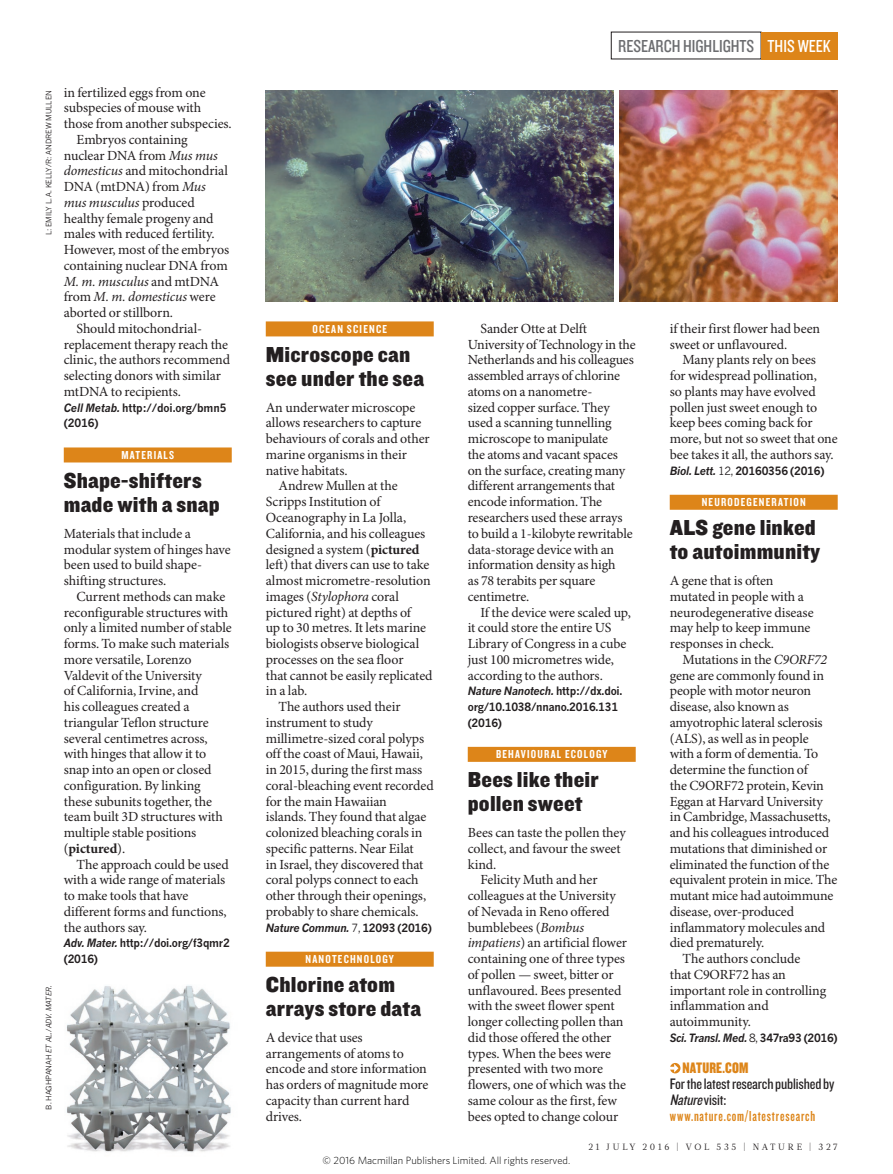
<style>
.page{position:relative;width:893px;height:1174px;background:#fff}
.page>*{position:absolute;margin:0;border:0;box-sizing:border-box;transform-origin:0 0}
.RES_HIGH_HEAD_15{font:22.5px/23.7px "Knockout 71 Full Middlewt";letter-spacing:.01em;color:#231f20}
.t1{font:18px "Knockout 29 Junior Ltweight";color:#6c6d70}
.WEB_BOX_TEXT{font:15.75px/15.8px "Knockout 29 Junior Ltweight";letter-spacing:-.01em;color:#231f20}
.WEB_BOX_NATURE{font:15.75px "Knockout 69 Full Liteweight";letter-spacing:.01em;color:#dd8519}
.WEB_BOX_URL{font:15px "Knockout 48 Featherweight";letter-spacing:.055em;color:#dd8519}
.BODY_TEXT_R_L_INDENT{font:13.95px/15.8px "Minion Pro";letter-spacing:-.01em;color:#231f20}
.BODY_TEXT_R_L_1ST_PA{font:13.95px/15.8px "Minion Pro";letter-spacing:-.01em;color:#231f20}
.BRIEFS_SUBJECT_STRAP{font:12px "Knockout 49 Liteweight";letter-spacing:.1em;color:#fff}
.BRIEFS_PAPER{font:700 11.25px/15.8px "News Gothic MTOT";letter-spacing:-.02em;color:#231f20;scale:.95 1}
.BRIEFS_PAPER-2{font:italic 700 11.25px "News Gothic MTOT";letter-spacing:-.02em;color:#231f20;scale:.95 1}
.t2{font:300 10.5px "Whitney";color:#000}
.t3{font:9px "Glosa Math";letter-spacing:.3em;color:#231f20}
.PIC_CREDIT{font:7.5px "News Gothic MTOT";color:#231f20}
.PIC_CREDIT-2{font:italic 7.5px "News Gothic MTOT";color:#231f20}
.s1{font-style:normal}
.s2{font-style:italic}
.s3{font-weight:700}
.s4{color:#fff}
.s5{font-weight:400;font-style:normal}
.s6{font-weight:400}
</style>
<div class="page">
<img style="left:66px;top:985px;width:165px;height:167px">
<svg style="left:670px;top:1063px;width:10px;height:10px"></svg>
<svg style="left:670px;top:1063px;width:8px;height:9px"></svg>
<img style="left:620px;top:90px;width:218px;height:211px">
<img style="left:266px;top:90px;width:348px;height:211px">
<div style="left:64px;top:447px;width:168px;height:15px;background:#dd8519"></div>
<div style="left:266px;top:951px;width:168px;height:15px;background:#dd8519"></div>
<div style="left:266px;top:321px;width:168px;height:15px;background:#dd8519"></div>
<div style="left:670px;top:495px;width:168px;height:15px;background:#dd8519"></div>
<div style="left:468px;top:747px;width:168px;height:15px;background:#dd8519"></div>
<div style="left:761px;top:32px;width:77px;height:27px;background:#dd8519"></div>
<p class="PIC_CREDIT" style="left:44px;top:235px;width:147px;rotate:-90deg">L: EMILY L. A. KELLY/R: ANDREW MULLEN</p>
<p class="PIC_CREDIT-2" style="left:44px;top:1109px;width:125px;rotate:-90deg"><span class="s1">B. HAGHPANAH</span> ET AL.<span class="s1">/</span>ADV. MATER.</p>
<p class="BODY_TEXT_R_L_INDENT" style="left:64px;top:85px;width:169px">in fertilized eggs from one subspecies of mouse with those from another subspecies.</p>
<p class="BODY_TEXT_R_L_INDENT" style="left:64px;top:132px;width:167px;text-indent:13px">Embryos containing nuclear DNA from <span class="s2">Mus mus domesticus</span> and mitochondrial<br>DNA (mtDNA) from <span class="s2">Mus mus musculus</span> produced healthy female progeny and males with reduced fertility.<br>However, most of the embryos containing nuclear DNA from<br><span class="s2">M. m. musculus</span> and mtDNA from <span class="s2">M. m. domesticus</span> were aborted or stillborn.</p>
<p class="BODY_TEXT_R_L_INDENT" style="left:64px;top:321px;width:168px;text-indent:13px">Should mitochondrial&shy;replacement therapy reach the clinic, the authors recommend selecting donors with similar mtDNA to recipients.</p>
<p class="BRIEFS_PAPER" style="left:64px;top:399px;width:173px"><span class="s2">Cell Metab.</span> http://doi.org/bmn5 (2016)</p>
<p class="BRIEFS_SUBJECT_STRAP" style="left:121px;top:447px;width:54px">MATERIALS</p>
<p class="RES_HIGH_HEAD_15" style="left:64px;top:468px;width:158px">Shape-shifters made with a snap</p>
<p class="BODY_TEXT_R_L_1ST_PA" style="left:64px;top:526px;width:169px">Materials that include a modular system of hinges have been used to build shape&shy;shifting structures.</p>
<p class="BODY_TEXT_R_L_INDENT" style="left:64px;top:589px;width:169px;text-indent:13px">Current methods can make reconfigurable structures with only a limited number of stable forms. To make such materials more versatile, Lorenzo<br>Valdevit of the University<br>of California, Irvine, and<br>his colleagues created a triangular Teflon structure several centimetres across, with hinges that allow it to snap into an open or closed configuration. By linking these subunits together, the team built 3D structures with multiple stable positions (<span class="s3">pictured</span>).</p>
<p class="BODY_TEXT_R_L_INDENT" style="left:64px;top:857px;width:167px;text-indent:13px">The approach could be used with a wide range of materials to make tools that have different forms and functions, the authors say.</p>
<p class="BRIEFS_PAPER" style="left:64px;top:935px;width:176px"><span class="s2">Adv. Mater.</span> http://doi.org/f3qmr2 (2016)</p>
<p class="t1" style="left:618px;top:34px;width:214px">RESEARCH HIGHLIGHTS <span class="s4">THIS WEEK</span></p>
<p class="BRIEFS_SUBJECT_STRAP" style="left:312px;top:321px;width:76px">OCEAN SCIENCE</p>
<p class="RES_HIGH_HEAD_15" style="left:266px;top:342px;width:160px">Microscope can see under the sea</p>
<p class="BODY_TEXT_R_L_1ST_PA" style="left:266px;top:400px;width:165px">An underwater microscope allows researchers to capture behaviours of corals and other marine organisms in their native habitats.</p>
<p class="BODY_TEXT_R_L_INDENT" style="left:266px;top:479px;width:168px;text-indent:13px">Andrew Mullen at the<br>Scripps Institution of<br>Oceanography in La Jolla,<br>California, and his colleagues designed a system (<span class="s3">pictured </span>left) that divers can use to take almost micrometre-resolution images (<span class="s2">Stylophora</span> coral pictured right) at depths of<br>up to 30 metres. It lets marine biologists observe biological processes on the sea floor<br>that cannot be easily replicated in a lab.</p>
<p class="BODY_TEXT_R_L_INDENT" style="left:266px;top:699px;width:169px;text-indent:13px">The authors used their instrument to study millimetre-sized coral polyps off the coast of Maui, Hawaii, in 2015, during the first mass coral-bleaching event recorded for the main Hawaiian<br>islands. They found that algae colonized bleaching corals in specific patterns. Near Eilat<br>in Israel, they discovered that coral polyps connect to each other through their openings, probably to share chemicals.</p>
<p class="BRIEFS_PAPER-2" style="left:266px;top:920px;width:176px">Nature Commun. <span class="s5">7,</span> <span class="s1">12093 (2016)</span></p>
<p class="BRIEFS_SUBJECT_STRAP" style="left:306px;top:951px;width:90px">NANOTECHNOLOGY</p>
<p class="RES_HIGH_HEAD_15" style="left:266px;top:972px;width:157px">Chlorine atom arrays store data</p>
<p class="BODY_TEXT_R_L_1ST_PA" style="left:266px;top:1030px;width:164px">A device that uses arrangements of atoms to encode and store information has orders of magnitude more capacity than current hard drives.</p>
<p class="BODY_TEXT_R_L_INDENT" style="left:468px;top:321px;width:169px;text-indent:13px">Sander Otte at Delft<br>University of Technology in the<br>Netherlands and his colleagues assembled arrays of chlorine atoms on a nanometre-<br>sized copper surface. They used a scanning tunnelling microscope to manipulate<br>the atoms and vacant spaces on the surface, creating many different arrangements that encode information. The researchers used these arrays to build a 1-kilobyte rewritable data-storage device with an information density as high<br>as 78 terabits per square centimetre.</p>
<p class="BODY_TEXT_R_L_INDENT" style="left:468px;top:605px;width:165px;text-indent:13px">If the device were scaled up, it could store the entire US<br>Library of Congress in a cube just 100 micrometres wide, according to the authors.</p>
<p class="BRIEFS_PAPER" style="left:468px;top:683px;width:164px"><span class="s2">Nature Nanotech.</span> http://dx.doi. org/10.1038/nnano.2016.131 (2016)</p>
<p class="BRIEFS_SUBJECT_STRAP" style="left:496px;top:746px;width:113px">BEHAVIOURAL ECOLOGY</p>
<p class="RES_HIGH_HEAD_15" style="left:468px;top:767px;width:133px">Bees like their pollen sweet</p>
<p class="BODY_TEXT_R_L_1ST_PA" style="left:468px;top:825px;width:160px">Bees can taste the pollen they collect, and favour the sweet kind.</p>
<p class="BODY_TEXT_R_L_INDENT" style="left:468px;top:872px;width:161px;text-indent:13px">Felicity Muth and her colleagues at the University of Nevada in Reno offered bumblebees (<span class="s2">Bombus impatiens</span>) an artificial flower containing one of three types of pollen — sweet, bitter or unflavoured. Bees presented with the sweet flower spent longer collecting pollen than did those offered the other types. When the bees were presented with two more flowers, one of which was the same colour as the first, few bees opted to change colour</p>
<p class="BODY_TEXT_R_L_INDENT" style="left:670px;top:321px;width:152px">if their first flower had been sweet or unflavoured.</p>
<p class="BODY_TEXT_R_L_INDENT" style="left:670px;top:353px;width:169px;text-indent:13px">Many plants rely on bees<br>for widespread pollination,<br>so plants may have evolved pollen just sweet enough to keep bees coming back for more, but not so sweet that one bee takes it all, the authors say.</p>
<p class="BRIEFS_PAPER" style="left:670px;top:462px;width:164px"><span class="s2">Biol. Lett.</span> <span class="s6">12,</span> 20160356 (2016)</p>
<p class="BRIEFS_SUBJECT_STRAP" style="left:702px;top:494px;width:106px">NEURODEGENERATION</p>
<p class="RES_HIGH_HEAD_15" style="left:670px;top:515px;width:152px">ALS gene linked to autoimmunity</p>
<p class="BODY_TEXT_R_L_1ST_PA" style="left:670px;top:573px;width:145px">A gene that is often mutated in people with a neurodegenerative disease may help to keep immune responses in check.</p>
<p class="BODY_TEXT_R_L_INDENT" style="left:670px;top:652px;width:169px;text-indent:13px">Mutations in the <span class="s2">C9ORF72 </span>gene are commonly found in people with motor neuron disease, also known as amyotrophic lateral sclerosis (ALS), as well as in people<br>with a form of dementia. To determine the function of<br>the C9ORF72 protein, Kevin<br>Eggan at Harvard University in Cambridge, Massachusetts, and his colleagues introduced mutations that diminished or eliminated the function of the equivalent protein in mice. The mutant mice had autoimmune disease, over-produced inflammatory molecules and died prematurely.</p>
<p class="BODY_TEXT_R_L_INDENT" style="left:670px;top:951px;width:158px;text-indent:13px">The authors conclude<br>that C9ORF72 has an important role in controlling inflammation and autoimmunity.</p>
<p class="BRIEFS_PAPER-2" style="left:670px;top:1030px;width:178px">Sci. Transl. Med. <span class="s5">8,</span> <span class="s1">347ra93 (2016)</span></p>
<p class="WEB_BOX_NATURE" style="left:683px;top:1058px;width:67px">NATURE.COM</p>
<p class="WEB_BOX_TEXT" style="left:670px;top:1075px;width:166px">For the latest research published by<br><span class="s2">Nature</span>visit:</p>
<p class="WEB_BOX_URL" style="left:670px;top:1106px;width:147px">www.nature.com/latestresearch</p>
<p class="t3" style="left:588px;top:1141px;width:251px">21 JULY 2016 | VOL 535 | NATURE | 327</p>
<p class="t2" style="left:323px;top:1153px;width:249px">© 2016 Macmillan Publishers Limited. All rights reserved.</p>
</div>
